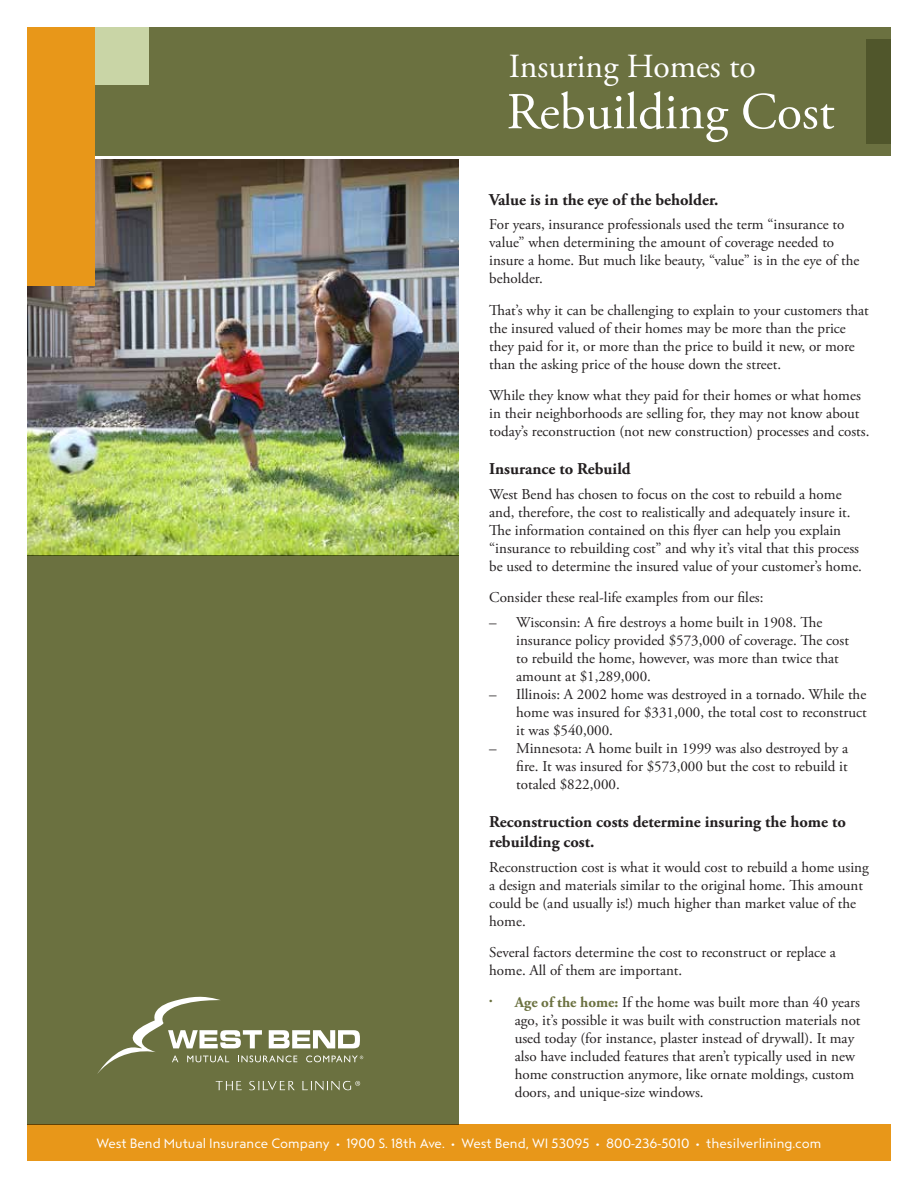
<style>
.page{position:relative;width:918px;height:1188px;background:#fff}
.page>*{position:absolute;margin:0;border:0;box-sizing:border-box;transform-origin:0 0}
.t1{font:51.75px "Adobe Garamond Pro";color:#fff}
.t2{font:33.75px "Adobe Garamond Pro";color:#fff}
.t3{font:700 16.5px/19.8px "Adobe Garamond Pro";color:#231f20}
.t4{font:15px/18px "Adobe Garamond Pro";color:#231f20}
.t5{font:13.5px "Steagal Re";color:#fff}
.s1{font-weight:700;color:#6b7140}
</style>
<div class="page">
<div style="left:27px;top:1124px;width:864px;height:37px;background:#e89719"></div>
<img style="left:27px;top:160px;width:432px;height:395px">
<div style="left:27px;top:555px;width:432px;height:569px;background:#6b7140"></div>
<svg style="left:216px;top:1081px;width:26px;height:9px"></svg>
<svg style="left:249px;top:1081px;width:46px;height:9px"></svg>
<svg style="left:302px;top:1081px;width:58px;height:9px"></svg>
<svg style="left:97px;top:997px;width:266px;height:77px"></svg>
<div style="left:81px;top:27px;width:810px;height:128px;background:#6b7140"></div>
<div style="left:867px;top:39px;width:24px;height:105px;background:#50562b"></div>
<div style="left:81px;top:27px;width:67px;height:58px;background:#c9d5a6"></div>
<div style="left:27px;top:27px;width:67px;height:259px;background:#e89719"></div>
<h2 class="t2" style="left:509px;top:46px;width:248px">Insuring Homes to</h2>
<h1 class="t1" style="left:507px;top:81px;width:330px">Rebuilding Cost</h1>
<p class="t3" style="left:489px;top:190px;width:231px">Value is in the eye of the beholder.</p>
<p class="t4" style="left:489px;top:216px;width:372px">For years, insurance professionals used the term “insurance to value” when determining the amount of coverage needed to insure a home. But much like beauty, “value” is in the eye of the beholder.</p>
<p class="t4" style="left:489px;top:302px;width:381px">That’s why it can be challenging to explain to your customers that the insured valued of their homes may be more than the price they paid for it, or more than the price to build it new, or more than the asking price of the house down the street.</p>
<p class="t4" style="left:489px;top:387px;width:382px">While they know what they paid for their homes or what homes in their neighborhoods are selling for, they may not know about today’s reconstruction (not new construction) processes and costs.</p>
<p class="t3" style="left:489px;top:459px;width:143px">Insurance to Rebuild</p>
<p class="t4" style="left:489px;top:486px;width:374px">West Bend has chosen to focus on the cost to rebuild a home and, therefore, the cost to realistically and adequately insure it.<br>The information contained on this flyer can help you explain “insurance to rebuilding cost” and why it’s vital that this process be used to determine the insured value of your customer’s home.</p>
<p class="t4" style="left:489px;top:589px;width:276px">Consider these real-life examples from our files:</p>
<p class="t4" style="left:516px;top:614px;width:334px;text-indent:-27px">– Wisconsin: A fire destroys a home built in 1908. The insurance policy provided $573,000 of coverage. The cost to rebuild the home, however, was more than twice that amount at $1,289,000.</p>
<p class="t4" style="left:516px;top:686px;width:352px;text-align:justify;text-indent:-27px">– Illinois: A 2002 home was destroyed in a tornado. While the home was insured for $331,000, the total cost to reconstruct it was $540,000.</p>
<p class="t4" style="left:516px;top:740px;width:334px;text-align:justify;text-indent:-27px">– Minnesota: A home built in 1999 was also destroyed by a fire. It was insured for $573,000 but the cost to rebuild it totaled $822,000.</p>
<p class="t3" style="left:489px;top:812px;width:358px">Reconstruction costs determine insuring the home to rebuilding cost.</p>
<p class="t4" style="left:489px;top:858px;width:381px">Reconstruction cost is what it would cost to rebuild a home using a design and materials similar to the original home. This amount could be (and usually is!) much higher than market value of the home.</p>
<p class="t4" style="left:489px;top:944px;width:348px">Several factors determine the cost to reconstruct or replace a home. All of them are important.</p>
<p class="t4" style="left:515px;top:993px;width:347px;text-indent:-26px"><sup>•</sup> <span class="s1">Age of the home:</span> If the home was built more than 40 years ago, it’s possible it was built with construction materials not used today (for instance, plaster instead of drywall). It may also have included features that aren’t typically used in new home construction anymore, like ornate moldings, custom doors, and unique-size windows.</p>
<p class="t5" style="left:97px;top:1136px;width:726px">West Bend Mutual Insurance Company • 1900 S. 18th Ave. • West Bend, WI 53095 • 800-236-5010 • thesilverlining.com</p>
</div>
